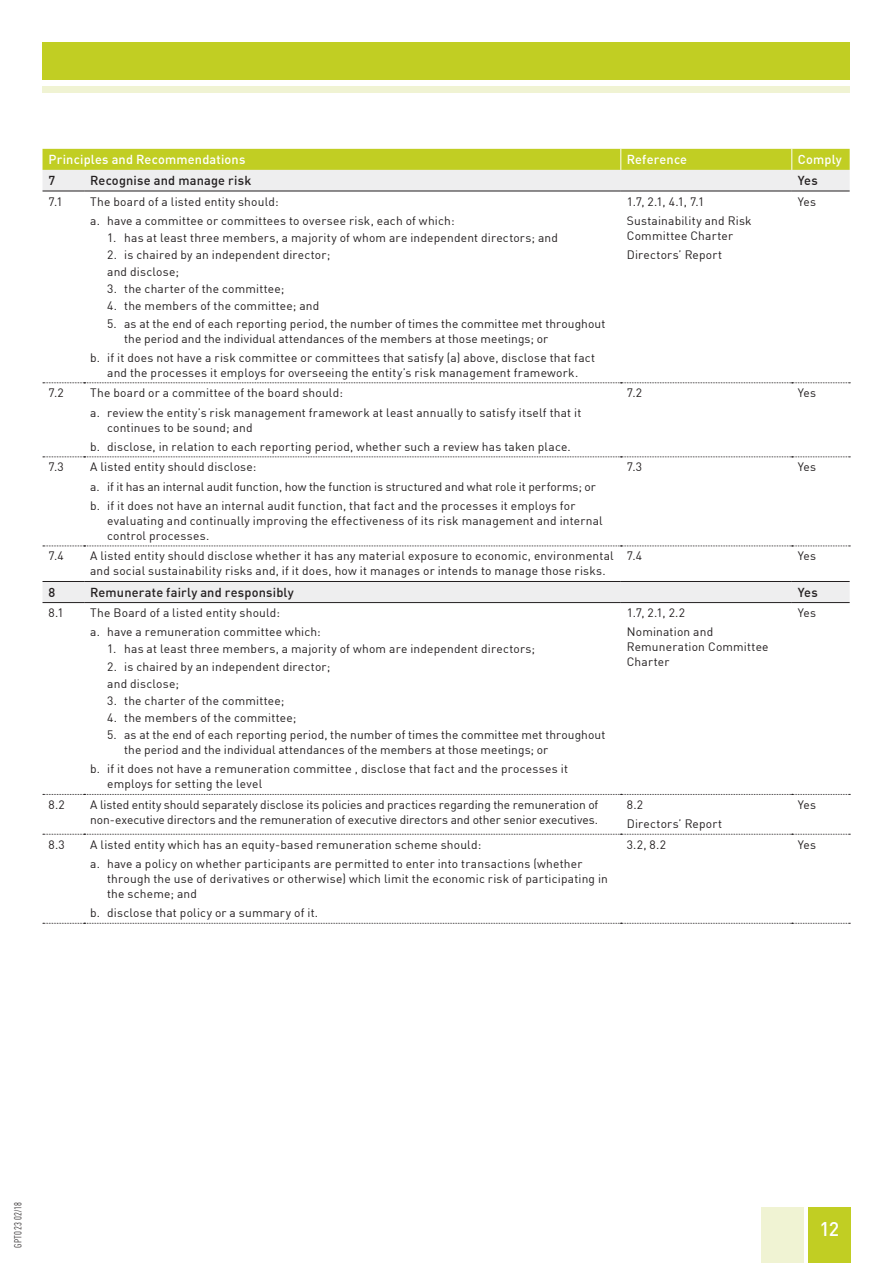
<style>
.page{position:relative;width:893px;height:1263px;background:#fff}
.page>*{position:absolute;margin:0;border:0;box-sizing:border-box;transform-origin:0 0}
.t1{font:500 19.5px "DIN";color:#fff}
.t2{font:500 12.75px "DIN";letter-spacing:.015em;color:#231f20}
.t3{font:500 12.75px "DIN";letter-spacing:.015em;color:#fff}
.t4{font:12px/19.2px "DIN";letter-spacing:.015em;color:#231f20}
.t5{font:12px/15px "DIN";letter-spacing:-.005em;color:#231f20}
.t6{font:300 condensed 10.5px "DIN Next LT Pro";letter-spacing:.025em;color:#231f20}
</style>
<div class="page">
<div style="left:43px;top:43px;width:807px;height:37px;background:#c1ce23"></div>
<div style="left:43px;top:87px;width:807px;height:6px;background:#f0f3d3"></div>
<svg style="left:43px;top:170px;width:807px;height:432px"></svg>
<svg style="left:43px;top:382px;width:807px;height:1px"></svg>
<svg style="left:43px;top:456px;width:807px;height:1px"></svg>
<svg style="left:43px;top:545px;width:807px;height:1px"></svg>
<svg style="left:43px;top:794px;width:807px;height:1px"></svg>
<svg style="left:43px;top:834px;width:807px;height:1px"></svg>
<svg style="left:43px;top:923px;width:807px;height:1px"></svg>
<div style="left:43px;top:149px;width:807px;height:21px;background:#c1ce23"></div>
<hr style="left:43px;top:191px;width:41px;height:1px;background:#231f20">
<hr style="left:84px;top:191px;width:537px;height:1px;background:#231f20">
<hr style="left:621px;top:191px;width:171px;height:1px;background:#231f20">
<hr style="left:792px;top:191px;width:58px;height:1px;background:#231f20">
<hr style="left:43px;top:581px;width:41px;height:1px;background:#231f20">
<hr style="left:84px;top:581px;width:537px;height:1px;background:#231f20">
<hr style="left:621px;top:581px;width:171px;height:1px;background:#231f20">
<hr style="left:792px;top:581px;width:58px;height:1px;background:#231f20">
<hr style="left:43px;top:602px;width:41px;height:1px;background:#231f20">
<hr style="left:84px;top:602px;width:537px;height:1px;background:#231f20">
<hr style="left:621px;top:602px;width:171px;height:1px;background:#231f20">
<hr style="left:792px;top:602px;width:58px;height:1px;background:#231f20">
<div style="left:808px;top:1208px;width:42px;height:55px;background:#c1ce23"></div>
<div style="left:761px;top:1208px;width:43px;height:55px;background:#f0f3d3"></div>
<p class="t3" style="left:49px;top:151px;width:198px">Principles and Recommendations</p>
<p class="t3" style="left:627px;top:151px;width:62px">Reference</p>
<p class="t3" style="left:798px;top:151px;width:46px">Comply</p>
<p class="t2" style="left:49px;top:172px;width:8px">7</p>
<p class="t2" style="left:90px;top:172px;width:163px">Recognise and manage risk</p>
<p class="t2" style="left:798px;top:172px;width:22px">Yes</p>
<p class="t4" style="left:49px;top:191px;width:16px">7.1</p>
<p class="t4" style="left:90px;top:191px;width:366px">The board of a listed entity should:<br>a. have a committee or committees to oversee risk, each of which:</p>
<p class="t4" style="left:107px;top:228px;width:452px">1. has at least three members, a majority of whom are independent directors; and</p>
<p class="t4" style="left:107px;top:246px;width:225px;line-height:17.1px">2. is chaired by an independent director; and disclose;</p>
<p class="t4" style="left:107px;top:279px;width:179px">3. the charter of the committee;</p>
<p class="t4" style="left:107px;top:296px;width:214px">4. the members of the committee; and</p>
<p class="t4" style="left:124px;top:315px;width:483px;line-height:15px;text-indent:-17px">5. as at the end of each reporting period, the number of times the committee met throughout the period and the individual attendances of the members at those meetings; or</p>
<p class="t4" style="left:90px;top:350px;width:507px;line-height:15px;text-align:center">b. if it does not have a risk committee or committees that satisfy (a) above, disclose that fact and the processes it employs for overseeing the entity’s risk management framework.</p>
<p class="t4" style="left:627px;top:191px;width:126px">1.7, 2.1, 4.1, 7.1<br>Sustainability and Risk</p>
<p class="t4" style="left:627px;top:226px;width:108px">Committee Charter<br>Directors’ Report</p>
<p class="t4" style="left:798px;top:191px;width:20px">Yes</p>
<p class="t4" style="left:48px;top:383px;width:17px">7.2</p>
<p class="t4" style="left:90px;top:383px;width:493px">The board or a committee of the board should:<br>a. review the entity’s risk management framework at least annually to satisfy itself that it</p>
<p class="t4" style="left:90px;top:417px;width:482px;text-indent:17px">continues to be sound; and<br>b. disclose, in relation to each reporting period, whether such a review has taken place.</p>
<p class="t4" style="left:48px;top:457px;width:17px">7.3</p>
<p class="t4" style="left:90px;top:457px;width:507px">A listed entity should disclose:<br>a. if it has an internal audit function, how the function is structured and what role it performs; or b. if it does not have an internal audit function, that fact and the processes it employs for</p>
<p class="t4" style="left:107px;top:513px;width:497px;line-height:15px">evaluating and continually improving the effectiveness of its risk management and internal control processes.</p>
<p class="t4" style="left:627px;top:383px;width:17px">7.2</p>
<p class="t4" style="left:798px;top:383px;width:20px">Yes</p>
<p class="t4" style="left:627px;top:457px;width:17px">7.3</p>
<p class="t4" style="left:798px;top:457px;width:20px">Yes</p>
<p class="t4" style="left:48px;top:546px;width:17px">7.4</p>
<p class="t4" style="left:90px;top:548px;width:525px;line-height:15px">A listed entity should disclose whether it has any material exposure to economic, environmental and social sustainability risks and, if it does, how it manages or intends to manage those risks.</p>
<p class="t4" style="left:627px;top:546px;width:17px">7.4</p>
<p class="t4" style="left:798px;top:546px;width:20px">Yes</p>
<p class="t2" style="left:49px;top:584px;width:8px">8</p>
<p class="t2" style="left:90px;top:584px;width:205px">Remunerate fairly and responsibly</p>
<p class="t2" style="left:798px;top:584px;width:22px">Yes</p>
<p class="t4" style="left:49px;top:603px;width:17px">8.1</p>
<p class="t4" style="left:90px;top:603px;width:232px">The Board of a listed entity should:<br>a. have a remuneration committee which:</p>
<p class="t4" style="left:107px;top:639px;width:429px">1. has at least three members, a majority of whom are independent directors;</p>
<p class="t4" style="left:107px;top:657px;width:225px;line-height:17.1px">2. is chaired by an independent director; and disclose;</p>
<p class="t4" style="left:107px;top:691px;width:179px">3. the charter of the committee;</p>
<p class="t4" style="left:107px;top:708px;width:191px">4. the members of the committee;</p>
<p class="t4" style="left:124px;top:727px;width:483px;line-height:15px;text-indent:-17px">5. as at the end of each reporting period, the number of times the committee met throughout the period and the individual attendances of the members at those meetings; or</p>
<p class="t4" style="left:107px;top:761px;width:462px;line-height:15px;text-indent:-17px">b. if it does not have a remuneration committee , disclose that fact and the processes it employs for setting the level</p>
<p class="t4" style="left:627px;top:603px;width:88px">1.7, 2.1, 2.2<br>Nomination and</p>
<p class="t4" style="left:627px;top:639px;width:143px;line-height:15px">Remuneration Committee<br>Charter</p>
<p class="t4" style="left:798px;top:603px;width:20px">Yes</p>
<p class="t4" style="left:49px;top:795px;width:18px">8.2</p>
<p class="t5" style="left:90px;top:797px;width:510px">A listed entity should separately disclose its policies and practices regarding the remuneration of non-executive directors and the remuneration of executive directors and other senior executives.</p>
<p class="t4" style="left:627px;top:795px;width:97px">8.2<br>Directors’ Report</p>
<p class="t4" style="left:798px;top:795px;width:20px">Yes</p>
<p class="t4" style="left:49px;top:834px;width:18px">8.3</p>
<p class="t4" style="left:90px;top:834px;width:494px">A listed entity which has an equity-based remuneration scheme should:<br>a. have a policy on whether participants are permitted to enter into transactions (whether</p>
<p class="t4" style="left:107px;top:871px;width:502px;line-height:15px">through the use of derivatives or otherwise) which limit the economic risk of participating in the scheme; and</p>
<p class="t4" style="left:90px;top:903px;width:229px">b. disclose that policy or a summary of it.</p>
<p class="t4" style="left:627px;top:834px;width:41px">3.2, 8.2</p>
<p class="t4" style="left:798px;top:834px;width:20px">Yes</p>
<p class="t6" style="left:12px;top:1248px;width:47px;rotate:-90deg">GPT023 02/18</p>
<h1 class="t1" style="left:819px;top:1216px;width:21px">12</h1>
</div>
